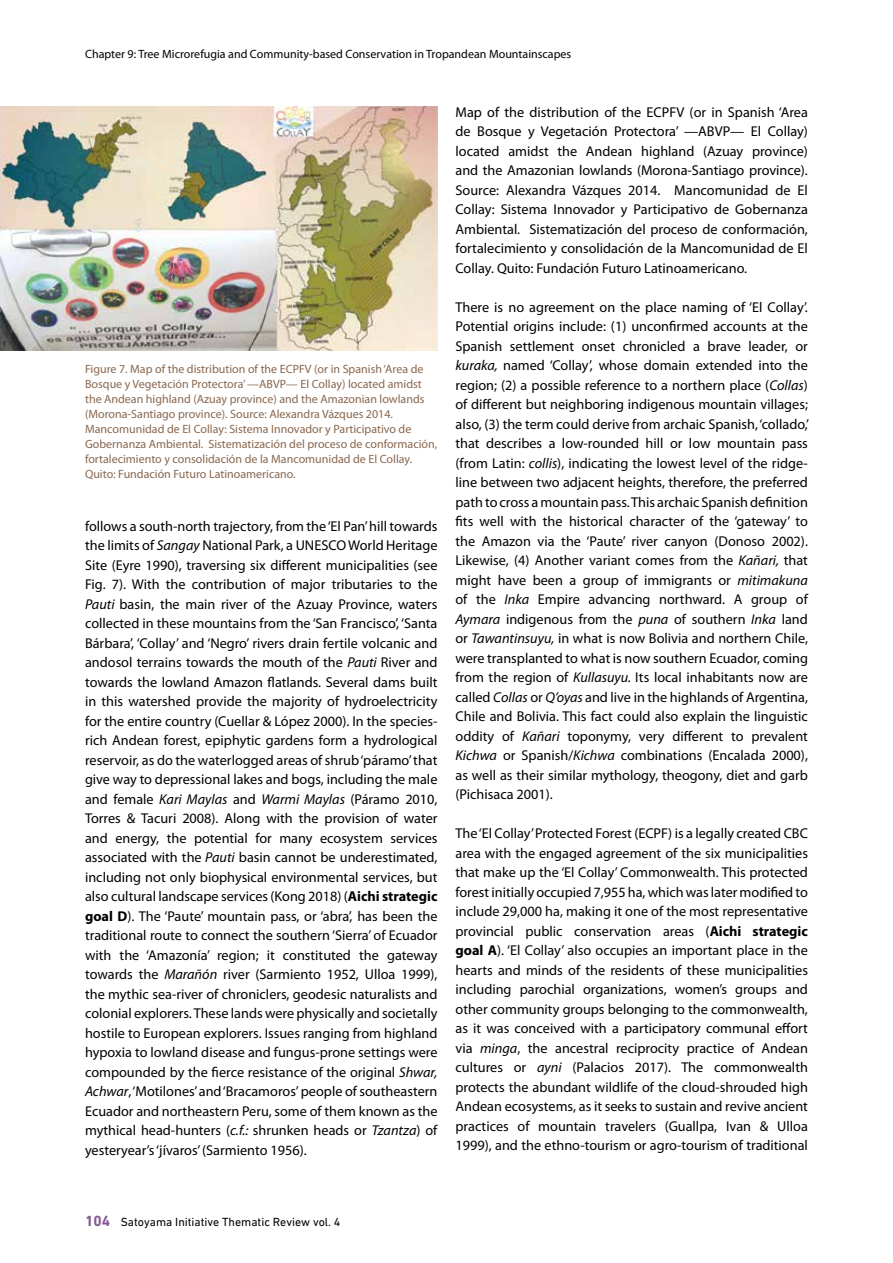
<style>
.page{position:relative;width:893px;height:1263px;background:#fff}
.page>*{position:absolute;margin:0;border:0;box-sizing:border-box;transform-origin:0 0}
.t1{font:14.25px/19.5px "Myriad Pro";color:#000;text-align:justify}
.t2{font:12px/15px "Myriad Pro";color:#89674e}
.t3{font:12px "Myriad Pro";color:#000}
.t4{font:12px "DIN Next LT Pro";color:#000}
.s1{font-style:italic}
.s2{font-weight:700}
.s3{font-weight:700;font-size:15px;color:#855b94}
</style>
<div class="page">
<img style="left:0;top:106px;width:437px;height:245px">
<p class="t3" style="left:85px;top:46px;width:488px">Chapter 9: Tree Microrefugia and Community-based Conservation in Tropandean Mountainscapes</p>
<p class="t2" style="left:85px;top:361px;width:354px">Figure 7. Map of the distribution of the ECPFV (or in Spanish ‘Area de Bosque y Vegetación Protectora’ —ABVP— El Collay) located amidst the Andean highland (Azuay province) and the Amazonian lowlands (Morona-Santiago province). Source: Alexandra Vázques 2014.<br>Mancomunidad de El Collay: Sistema Innovador y Participativo de Gobernanza Ambiental. Sistematización del proceso de conformación, fortalecimiento y consolidación de la Mancomunidad de El Collay.<br>Quito: Fundación Futuro Latinoamericano.</p>
<p class="t1" style="left:85px;top:516px;width:354px">follows a south-north trajectory, from the ‘El Pan’ hill towards the limits of <span class="s1">Sangay</span> National Park, a UNESCO World Heritage Site (Eyre 1990), traversing six different municipalities (see Fig. 7). With the contribution of major tributaries to the <span class="s1">Pauti</span> basin, the main river of the Azuay Province, waters collected in these mountains from the ‘San Francisco’, ‘Santa Bárbara’, ‘Collay’ and ‘Negro’ rivers drain fertile volcanic and andosol terrains towards the mouth of the <span class="s1">Pauti</span> River and towards the lowland Amazon flatlands. Several dams built in this watershed provide the majority of hydroelectricity for the entire country (Cuellar &amp; López 2000). In the species&shy;rich Andean forest, epiphytic gardens form a hydrological reservoir, as do the waterlogged areas of shrub ‘páramo’ that give way to depressional lakes and bogs, including the male and female <span class="s1">Kari Maylas</span> and <span class="s1">Warmi Maylas</span> (Páramo 2010, Torres &amp; Tacuri 2008). Along with the provision of water and energy, the potential for many ecosystem services associated with the <span class="s1">Pauti</span> basin cannot be underestimated, including not only biophysical environmental services, but also cultural landscape services (Kong 2018) (<span class="s2">Aichi strategic goal D</span>). The ‘Paute’ mountain pass, or ‘abra’, has been the traditional route to connect the southern ‘Sierra’ of Ecuador with the ‘Amazonía’ region; it constituted the gateway towards the <span class="s1">Marañón</span> river (Sarmiento 1952, Ulloa 1999), the mythic sea-river of chroniclers, geodesic naturalists and colonial explorers. These lands were physically and societally hostile to European explorers. Issues ranging from highland hypoxia to lowland disease and fungus-prone settings were compounded by the fierce resistance of the original <span class="s1">Shwar, Achwar</span>, ‘Motilones’ and ‘Bracamoros’ people of southeastern Ecuador and northeastern Peru, some of them known as the mythical head-hunters (<span class="s1">c.f.:</span> shrunken heads or <span class="s1">Tzantza</span>) of yesteryear’s ‘jívaros’ (Sarmiento 1956).</p>
<p class="t1" style="left:455px;top:102px;width:354px">Map of the distribution of the ECPFV (or in Spanish ‘Area de Bosque y Vegetación Protectora’ —ABVP— El Collay) located amidst the Andean highland (Azuay province) and the Amazonian lowlands (Morona-Santiago province).<br>Source: Alexandra Vázques 2014. Mancomunidad de El Collay: Sistema Innovador y Participativo de Gobernanza Ambiental. Sistematización del proceso de conformación, fortalecimiento y consolidación de la Mancomunidad de El Collay. Quito: Fundación Futuro Latinoamericano.</p>
<p class="t1" style="left:455px;top:297px;width:355px">There is no agreement on the place naming of ‘El Collay’.<br>Potential origins include: (1) unconfirmed accounts at the Spanish settlement onset chronicled a brave leader, or <span class="s1">kuraka,</span> named ‘Collay’, whose domain extended into the region; (2) a possible reference to a northern place (<span class="s1">Collas</span>) of different but neighboring indigenous mountain villages; also, (3) the term could derive from archaic Spanish, ‘collado,’ that describes a low-rounded hill or low mountain pass (from Latin: <span class="s1">collis</span>), indicating the lowest level of the ridge&shy;line between two adjacent heights, therefore, the preferred path to cross a mountain pass. This archaic Spanish definition fits well with the historical character of the ‘gateway’ to the Amazon via the ‘Paute’ river canyon (Donoso 2002).<br>Likewise, (4) Another variant comes from the <span class="s1">Kañari,</span> that might have been a group of immigrants or <span class="s1">mitimakuna </span>of the <span class="s1">Inka</span> Empire advancing northward. A group of <span class="s1">Aymara</span> indigenous from the <span class="s1">puna</span> of southern <span class="s1">Inka</span> land or <span class="s1">Tawantinsuyu,</span> in what is now Bolivia and northern Chile, were transplanted to what is now southern Ecuador, coming from the region of <span class="s1">Kullasuyu.</span> Its local inhabitants now are called <span class="s1">Collas</span> or <span class="s1">Q’oyas</span> and live in the highlands of Argentina, Chile and Bolivia. This fact could also explain the linguistic oddity of <span class="s1">Kañari</span> toponymy, very different to prevalent <span class="s1">Kichwa</span> or Spanish/<span class="s1">Kichwa</span> combinations (Encalada 2000), as well as their similar mythology, theogony, diet and garb (Pichisaca 2001).</p>
<p class="t1" style="left:455px;top:823px;width:354px">The ‘El Collay’ Protected Forest (ECPF) is a legally created CBC area with the engaged agreement of the six municipalities that make up the ‘El Collay’ Commonwealth. This protected forest initially occupied 7,955 ha, which was later modified to include 29,000 ha, making it one of the most representative provincial public conservation areas (<span class="s2">Aichi strategic goal A</span>). ‘El Collay’ also occupies an important place in the hearts and minds of the residents of these municipalities including parochial organizations, women’s groups and other community groups belonging to the commonwealth, as it was conceived with a participatory communal effort via <span class="s1">minga</span>, the ancestral reciprocity practice of Andean cultures or <span class="s1">ayni</span> (Palacios 2017). The commonwealth protects the abundant wildlife of the cloud-shrouded high Andean ecosystems, as it seeks to sustain and revive ancient practices of mountain travelers (Guallpa, Ivan &amp; Ulloa 1999), and the ethno-tourism or agro-tourism of traditional</p>
<p class="t4" style="left:85px;top:1215px;width:257px"><span class="s3">104</span> Satoyama Initiative Thematic Review vol. 4</p>
</div>
